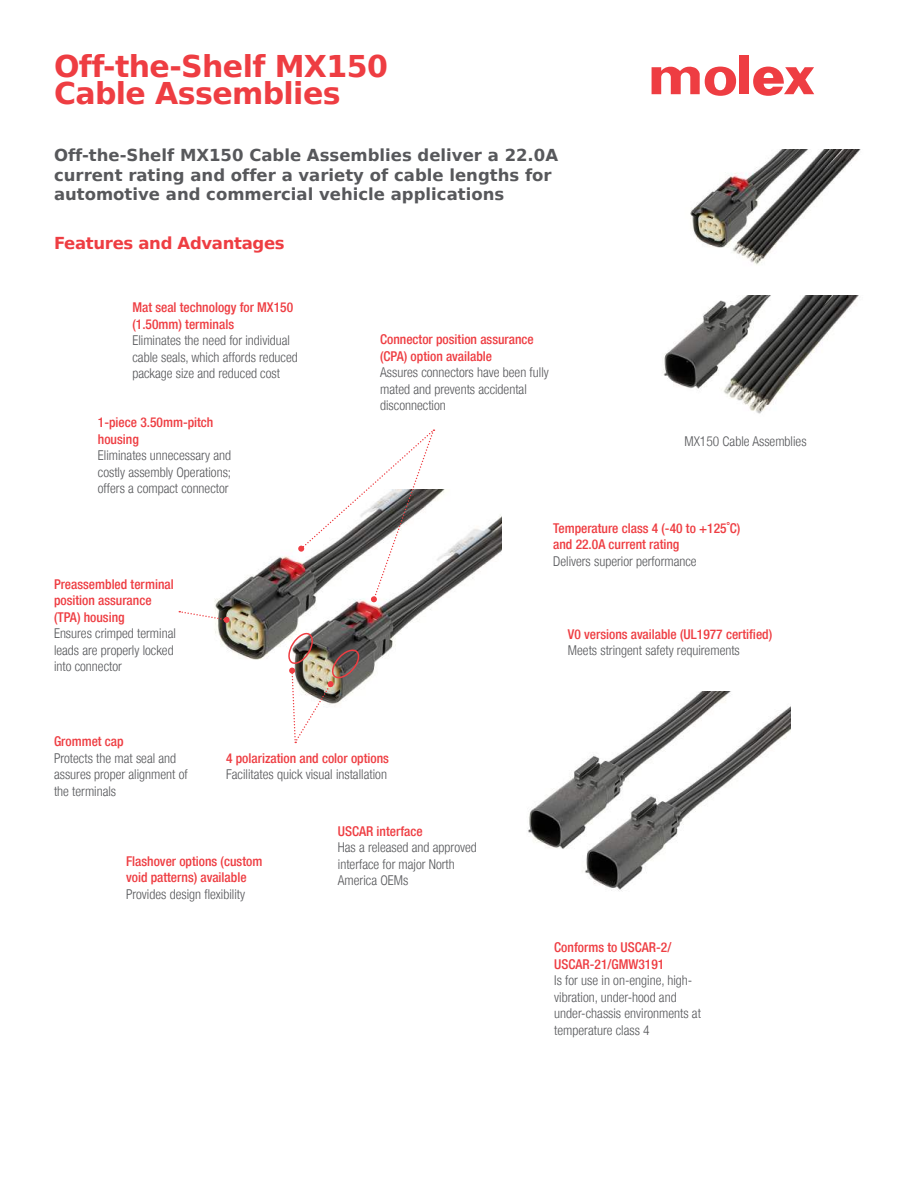
<style>
.page{position:relative;width:918px;height:1188px;background:#fff}
.page>*{position:absolute;margin:0;border:0;box-sizing:border-box;transform-origin:0 0}
.t1{font:700 30px/27px "Bitstream Vera Sans";letter-spacing:-.02em;color:#ee3d42}
.t2{font:700 16.5px/19.5px "Bitstream Vera Sans";color:#57585b}
.t3{font:700 16.5px "Bitstream Vera Sans";letter-spacing:-.02em;color:#ee3d42}
.t4{font:300 condensed 13.5px/16.5px "Helvetica Neue LT";color:#57585b}
.t5{font:500 condensed 13.5px/16.5px "Helvetica Neue LT";color:#ee3d42}
</style>
<div class="page">
<img style="left:690px;top:150px;width:170px;height:146px">
<img style="left:663px;top:296px;width:195px;height:118px">
<img style="left:214px;top:490px;width:288px;height:194px">
<img style="left:528px;top:692px;width:262px;height:199px">
<svg style="left:298px;top:429px;width:136px;height:173px"></svg>
<img style="left:286px;top:630px;width:75px;height:113px">
<svg style="left:179px;top:610px;width:51px;height:13px"></svg>
<div style="left:739px;top:56px;width:10px;height:38px;background:#ee3d42"></div>
<svg style="left:652px;top:66px;width:84px;height:30px"></svg>
<svg style="left:753px;top:67px;width:61px;height:29px"></svg>
<h1 class="t1" style="left:54px;top:55px;width:335px">Off-the-Shelf MX150<br>Cable Assemblies</h1>
<p class="t2" style="left:54px;top:147px;width:506px">Off-the-Shelf MX150 Cable Assemblies deliver a 22.0A current rating and offer a variety of cable lengths for automotive and commercial vehicle applications</p>
<p class="t3" style="left:54px;top:236px;width:232px">Features and Advantages</p>
<p class="t5" style="left:132px;top:301px;width:162px">Mat seal technology for MX150 (1.50mm) terminals</p>
<p class="t4" style="left:132px;top:334px;width:167px">Eliminates the need for individual cable seals, which affords reduced package size and reduced cost</p>
<p class="t5" style="left:98px;top:415px;width:117px">1-piece 3.50mm-pitch housing</p>
<p class="t4" style="left:98px;top:448px;width:135px;text-align:justify">Eliminates unnecessary and costly assembly Operations; offers a compact connector</p>
<p class="t5" style="left:54px;top:577px;width:121px">Preassembled terminal position assurance (TPA) housing</p>
<p class="t4" style="left:54px;top:626px;width:123px">Ensures crimped terminal leads are properly locked into connector</p>
<p class="t5" style="left:380px;top:331px;width:155px">Connector position assurance (CPA) option available</p>
<p class="t4" style="left:380px;top:366px;width:170px">Assures connectors have been fully mated and prevents accidental disconnection</p>
<p class="t4" style="left:684px;top:434px;width:124px">MX150 Cable Assemblies</p>
<p class="t5" style="left:553px;top:519px;width:189px">Temperature class 4 (-40 to +125˚C) and 22.0A current rating</p>
<p class="t4" style="left:553px;top:554px;width:145px">Delivers superior performance</p>
<p class="t5" style="left:568px;top:626px;width:206px">V0 versions available (UL1977 certi昀椀ed)</p>
<p class="t4" style="left:568px;top:643px;width:173px">Meets stringent safety requirements</p>
<p class="t5" style="left:54px;top:734px;width:71px">Grommet cap</p>
<p class="t4" style="left:54px;top:751px;width:135px">Protects the mat seal and assures proper alignment of the terminals</p>
<p class="t5" style="left:226px;top:751px;width:164px">4 polarization and color options</p>
<p class="t4" style="left:226px;top:767px;width:162px">Facilitates quick visual installation</p>
<p class="t5" style="left:126px;top:854px;width:138px">Flashover options (custom void patterns) available</p>
<p class="t4" style="left:126px;top:886px;width:121px">Provides design 昀氀exibility</p>
<p class="t5" style="left:338px;top:822px;width:86px">USCAR interface</p>
<p class="t4" style="left:338px;top:840px;width:140px">Has a released and approved interface for major North<br>America OEMs</p>
<p class="t5" style="left:554px;top:939px;width:119px">Conforms to USCAR-2/<br>USCAR-21/GMW3191</p>
<p class="t4" style="left:554px;top:974px;width:148px">Is for use in on-engine, high&shy;vibration, under-hood and under-chassis environments at temperature class 4</p>
</div>
